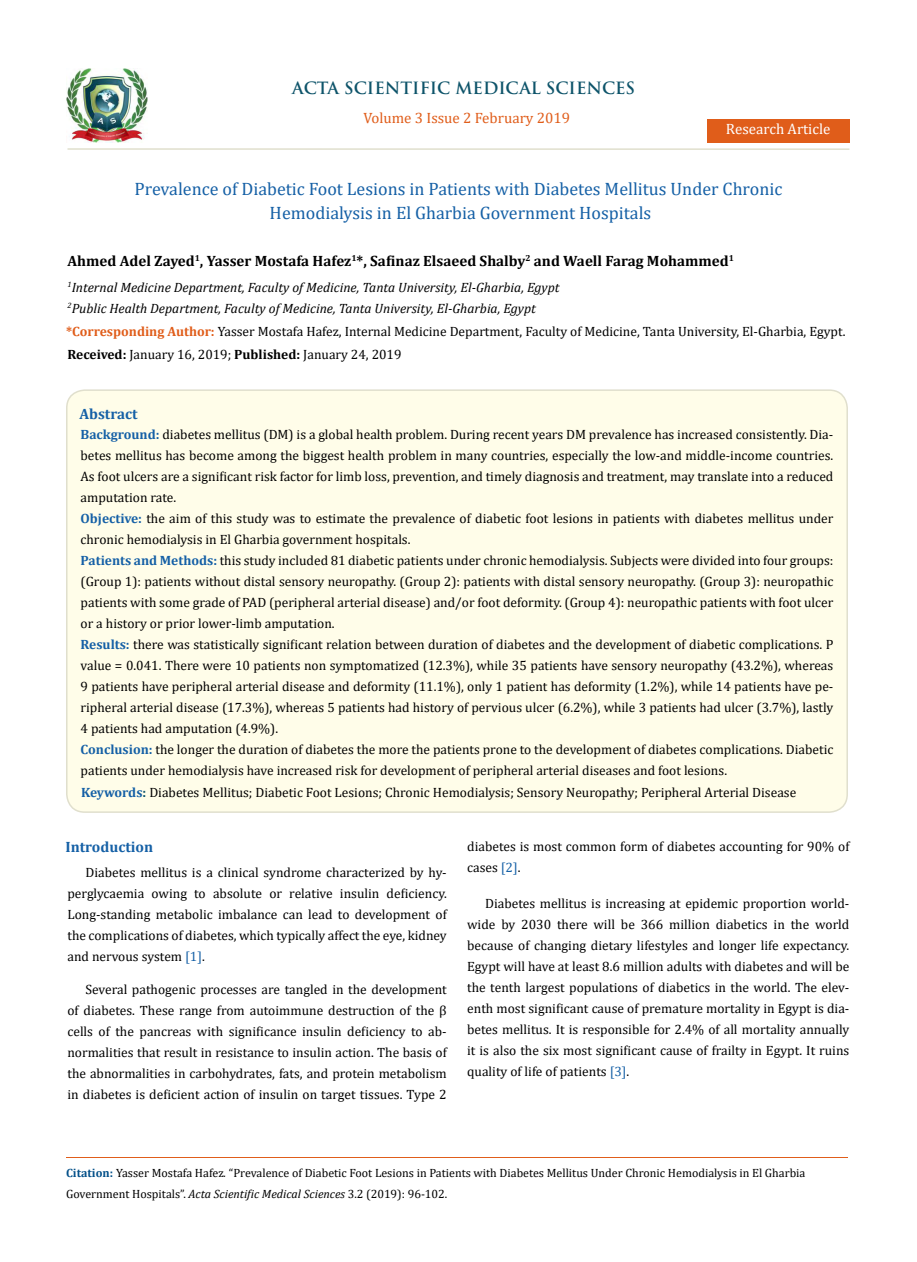
<style>
.page{position:relative;width:917px;height:1262px;background:#fff}
.page>*{position:absolute;margin:0;border:0;box-sizing:border-box;transform-origin:0 0}
.t1{font:18px/24px "Cambria";color:#1560a6;text-align:center}
.t2{font:700 16.5px "Trajan Pro";color:#0e546a}
.t3{font:700 15px "Cambria";color:#000}
.t4{font:15px "Cambria";color:#e05d1a}
.t5{font:700 15px "Cambria";color:#1560a6}
.t6{font:15px "Cambria";color:#fff}
.t7{font:13.5px/21px "Cambria";color:#000;text-align:justify}
.t8{font:italic 13.5px/21px "Cambria";color:#000}
.t9{font:12px/21px "Cambria";color:#000}
.s1{font-weight:700;color:#e05d1a}
.s2{font-weight:700}
.s3{font-weight:700;color:#1560a6}
.s4{font-weight:700;color:#0e546a}
.s5{color:#1560a6}
.s6{font-weight:700;color:#035089}
.s7{font-style:italic}
</style>
<div class="page">
<img style="left:67px;top:68px;width:80px;height:74px">
<div style="left:707px;top:119px;width:142px;height:23px;background:#e05d1a"></div>
<div style="left:67px;top:390px;width:780px;height:422px;background:#fffde9;border-radius:18px"></div>
<div style="left:66px;top:389px;width:782px;height:424px;border:2px solid #e0dfcd;border-radius:18px"></div>
<hr style="left:66px;top:1157px;width:782px;height:1px;background:#e05d1a">
<hr style="left:67px;top:148px;width:782px;height:2px;background:#e0dfcd">
<p class="t2" style="left:292px;top:77px;width:344px">ACTA SCIENTIFIC MEDICAL SCIENCES</p>
<p class="t4" style="left:363px;top:109px;width:208px">Volume 3 Issue 2 February 2019</p>
<p class="t6" style="left:726px;top:120px;width:106px">Research Article</p>
<h1 class="t1" style="left:135px;top:177px;width:649px">Prevalence of Diabetic Foot Lesions in Patients with Diabetes Mellitus Under Chronic<br>Hemodialysis in El Gharbia Government Hospitals</h1>
<p class="t3" style="left:67px;top:250px;width:668px">Ahmed Adel Zayed<sup>1</sup>, Yasser Mostafa Hafez<sup>1</sup>*, Safinaz Elsaeed Shalby<sup>2</sup> and Waell Farag Mohammed<sup>1</sup></p>
<p class="t8" style="left:67px;top:276px;width:493px"><sup>1</sup>Internal Medicine Department, Faculty of Medicine, Tanta University, El-Gharbia, Egypt<br><sup>2</sup>Public Health Department, Faculty of Medicine, Tanta University, El-Gharbia, Egypt</p>
<p class="t7" style="left:66px;top:320px;width:781px"><span class="s1">*Corresponding Author:</span> Yasser Mostafa Hafez, Internal Medicine Department, Faculty of Medicine, Tanta University, El-Gharbia, Egypt.</p>
<p class="t7" style="left:67px;top:344px;width:335px"><span class="s2">Received:</span> January 16, 2019; <span class="s2">Published:</span> January 24, 2019</p>
<p class="t5" style="left:80px;top:403px;width:60px">Abstract</p>
<p class="t7" style="left:81px;top:424px;width:754px;text-align:left"><span class="s3">Background:</span> diabetes mellitus (DM) is a global health problem. During recent years DM prevalence has increased consistently. Dia&shy;betes mellitus has become among the biggest health problem in many countries, especially the low-and middle-income countries.<br>As foot ulcers are a significant risk factor for limb loss, prevention, and timely diagnosis and treatment, may translate into a reduced amputation rate.<br><span class="s3">Objective:</span> the aim of this study was to estimate the prevalence of diabetic foot lesions in patients with diabetes mellitus under chronic hemodialysis in El Gharbia government hospitals.<br><span class="s3">Patients and Methods:</span> this study included 81 diabetic patients under chronic hemodialysis. Subjects were divided into four groups: (Group 1): patients without distal sensory neuropathy. (Group 2): patients with distal sensory neuropathy. (Group 3): neuropathic patients with some grade of PAD (peripheral arterial disease) and/or foot deformity. (Group 4): neuropathic patients with foot ulcer or a history or prior lower-limb amputation.<br><span class="s3">Results:</span> there was statistically significant relation between duration of diabetes and the development of diabetic complications. P value = 0.041. There were 10 patients non symptomatized (12.3%), while 35 patients have sensory neuropathy (43.2%), whereas 9 patients have peripheral arterial disease and deformity (11.1%), only 1 patient has deformity (1.2%), while 14 patients have pe&shy;ripheral arterial disease (17.3%), whereas 5 patients had history of pervious ulcer (6.2%), while 3 patients had ulcer (3.7%), lastly 4 patients had amputation (4.9%).<br><span class="s3">Conclusion:</span> the longer the duration of diabetes the more the patients prone to the development of diabetes complications. Diabetic patients under hemodialysis have increased risk for development of peripheral arterial diseases and foot lesions.</p>
<p class="t7" style="left:81px;top:781px;width:716px"><span class="s3">Keywords</span><span class="s4">:</span> Diabetes Mellitus; Diabetic Foot Lesions; Chronic Hemodialysis; Sensory Neuropathy; Peripheral Arterial Disease</p>
<p class="t5" style="left:65px;top:836px;width:89px">Introduction</p>
<p class="t7" style="left:67px;top:861px;width:381px;text-indent:18px">Diabetes mellitus is a clinical syndrome characterized by hy&shy;perglycaemia owing to absolute or relative insulin deficiency.<br>Long-standing metabolic imbalance can lead to development of the complications of diabetes, which typically affect the eye, kidney and nervous system <span class="s5">[1]</span>.</p>
<p class="t7" style="left:67px;top:978px;width:381px;text-indent:18px">Several pathogenic processes are tangled in the development of diabetes. These range from autoimmune destruction of the β cells of the pancreas with significance insulin deficiency to ab&shy;normalities that result in resistance to insulin action. The basis of the abnormalities in carbohydrates, fats, and protein metabolism in diabetes is deficient action of insulin on target tissues. Type 2</p>
<p class="t7" style="left:467px;top:836px;width:384px">diabetes is most common form of diabetes accounting for 90% of cases <span class="s5">[2]</span>.</p>
<p class="t7" style="left:467px;top:893px;width:384px;text-indent:18px">Diabetes mellitus is increasing at epidemic proportion world&shy;wide by 2030 there will be 366 million diabetics in the world because of changing dietary lifestyles and longer life expectancy.<br>Egypt will have at least 8.6 million adults with diabetes and will be the tenth largest populations of diabetics in the world. The elev&shy;enth most significant cause of premature mortality in Egypt is dia&shy;betes mellitus. It is responsible for 2.4% of all mortality annually it is also the six most significant cause of frailty in Egypt. It ruins quality of life of patients <span class="s5">[3]</span>.</p>
<p class="t9" style="left:66px;top:1162px;width:740px"><span class="s6">Citation:</span> Yasser Mostafa Hafez<span class="s7">.</span> “Prevalence of Diabetic Foot Lesions in Patients with Diabetes Mellitus Under Chronic Hemodialysis in El Gharbia<br>Government Hospitals”. <span class="s7">Acta Scientific Medical Sciences</span> 3.2 (2019): 96-102.</p>
</div>
